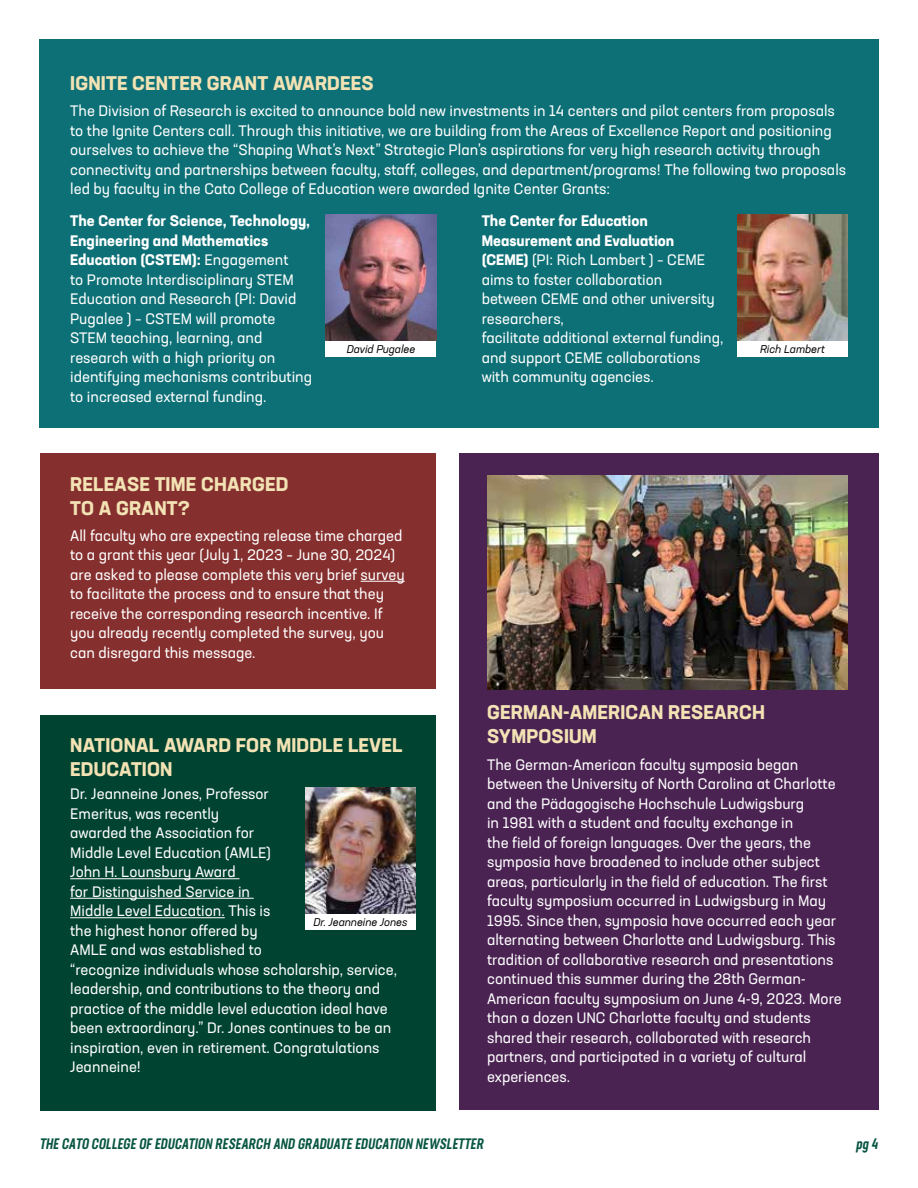
<style>
.page{position:relative;width:918px;height:1188px;background:#fff}
.page>*{position:absolute;margin:0;border:0;box-sizing:border-box;transform-origin:0 0}
.t1{font:700 19.5px/24px "Neusa Next Std";letter-spacing:.01em;color:#f2e2b4}
.t2{font:15px/19.5px "Neusa Next Std";color:#fff}
.t3{font:italic 500 15px "Neusa Next Std Compact";color:#085542}
.t4{font:italic 11.1px "Neusa Next Std";color:#000}
.s1{font-weight:700}
</style>
<div class="page">
<div style="left:39px;top:39px;width:840px;height:389px;background:#0d7076"></div>
<div style="left:326px;top:340px;width:110px;height:17px;background:#fff"></div>
<img style="left:326px;top:215px;width:110px;height:125px">
<div style="left:737px;top:340px;width:111px;height:17px;background:#fff"></div>
<img style="left:737px;top:215px;width:111px;height:125px">
<div style="left:40px;top:454px;width:396px;height:235px;background:#852f2e"></div>
<div style="left:40px;top:715px;width:396px;height:395px;background:#004330"></div>
<hr style="left:361px;top:581px;width:44px;height:1px;background:#fff">
<hr style="left:70px;top:878px;width:169px;height:1px;background:#fff">
<hr style="left:70px;top:898px;width:184px;height:1px;background:#fff">
<hr style="left:70px;top:917px;width:155px;height:1px;background:#fff">
<div style="left:459px;top:454px;width:420px;height:656px;background:#4b2353"></div>
<img style="left:487px;top:476px;width:361px;height:213px">
<div style="left:305px;top:913px;width:111px;height:17px;background:#fff"></div>
<img style="left:305px;top:788px;width:111px;height:125px">
<h1 class="t1" style="left:70px;top:70px;width:305px">IGNITE CENTER GRANT AWARDEES</h1>
<p class="t2" style="left:70px;top:101px;width:777px">The Division of Research is excited to announce bold new investments in 14 centers and pilot centers from proposals to the Ignite Centers call. Through this initiative, we are building from the Areas of Excellence Report and positioning ourselves to achieve the “Shaping What’s Next” Strategic Plan’s aspirations for very high research activity through connectivity and partnerships between faculty, staff, colleges, and department/programs! The following two proposals led by faculty in the Cato College of Education were awarded Ignite Center Grants:</p>
<p class="t2" style="left:70px;top:211px;width:243px"><span class="s1">The Center for Science, Technology,<br>Engineering and Mathematics<br>Education (CSTEM):</span> Engagement<br>to Promote Interdisciplinary STEM<br>Education and Research (PI: David<br>Pugalee ) – CSTEM will promote<br>STEM teaching, learning, and research with a high priority on identifying mechanisms contributing to increased external funding.</p>
<p class="t2" style="left:482px;top:211px;width:243px"><span class="s1">The Center for Education<br>Measurement and Evaluation (CEME)</span> (PI: Rich Lambert ) – CEME aims to foster collaboration<br>between CEME and other university researchers,<br>facilitate additional external funding, and support CEME collaborations with community agencies.</p>
<p class="t4" style="left:347px;top:342px;width:70px">David Pugalee</p>
<p class="t4" style="left:760px;top:342px;width:66px">Rich Lambert</p>
<h1 class="t1" style="left:70px;top:472px;width:220px">RELEASE TIME CHARGED<br>TO A GRANT?</h1>
<p class="t2" style="left:70px;top:526px;width:336px">All faculty who are expecting release time charged to a grant this year (July 1, 2023 – June 30, 2024) are asked to please complete this very brief survey to facilitate the process and to ensure that they receive the corresponding research incentive. If you already recently completed the survey, you can disregard this message.</p>
<h1 class="t1" style="left:70px;top:733px;width:334px">NATIONAL AWARD FOR MIDDLE LEVEL<br>EDUCATION</h1>
<p class="t2" style="left:70px;top:784px;width:328px">Dr. Jeanneine Jones, Professor<br>Emeritus, was recently<br>awarded the Association for<br>Middle Level Education (AMLE)<br>John H. Lounsbury Award<br>for Distinguished Service in<br>Middle Level Education. This is<br>the highest honor offered by<br>AMLE and was established to<br>“recognize individuals whose scholarship, service, leadership, and contributions to the theory and practice of the middle level education ideal have been extraordinary.” Dr. Jones continues to be an inspiration, even in retirement. Congratulations Jeanneine!</p>
<p class="t4" style="left:314px;top:915px;width:95px">Dr. Jeanneine Jones</p>
<h1 class="t1" style="left:487px;top:700px;width:279px">GERMAN-AMERICAN RESEARCH<br>SYMPOSIUM</h1>
<p class="t2" style="left:487px;top:754px;width:356px">The German-American faculty symposia began between the University of North Carolina at Charlotte and the Pädagogische Hochschule Ludwigsburg<br>in 1981 with a student and faculty exchange in<br>the field of foreign languages. Over the years, the symposia have broadened to include other subject areas, particularly in the field of education. The first faculty symposium occurred in Ludwigsburg in May 1995. Since then, symposia have occurred each year alternating between Charlotte and Ludwigsburg. This tradition of collaborative research and presentations continued this summer during the 28th German-American faculty symposium on June 4-9, 2023. More than a dozen UNC Charlotte faculty and students shared their research, collaborated with research partners, and participated in a variety of cultural experiences.</p>
<p class="t3" style="left:39px;top:1134px;width:448px">THE CATO COLLEGE OF EDUCATION RESEARCH AND GRADUATE EDUCATION NEWSLETTER</p>
<p class="t3" style="left:856px;top:1134px;width:26px">pg 4</p>
</div>
